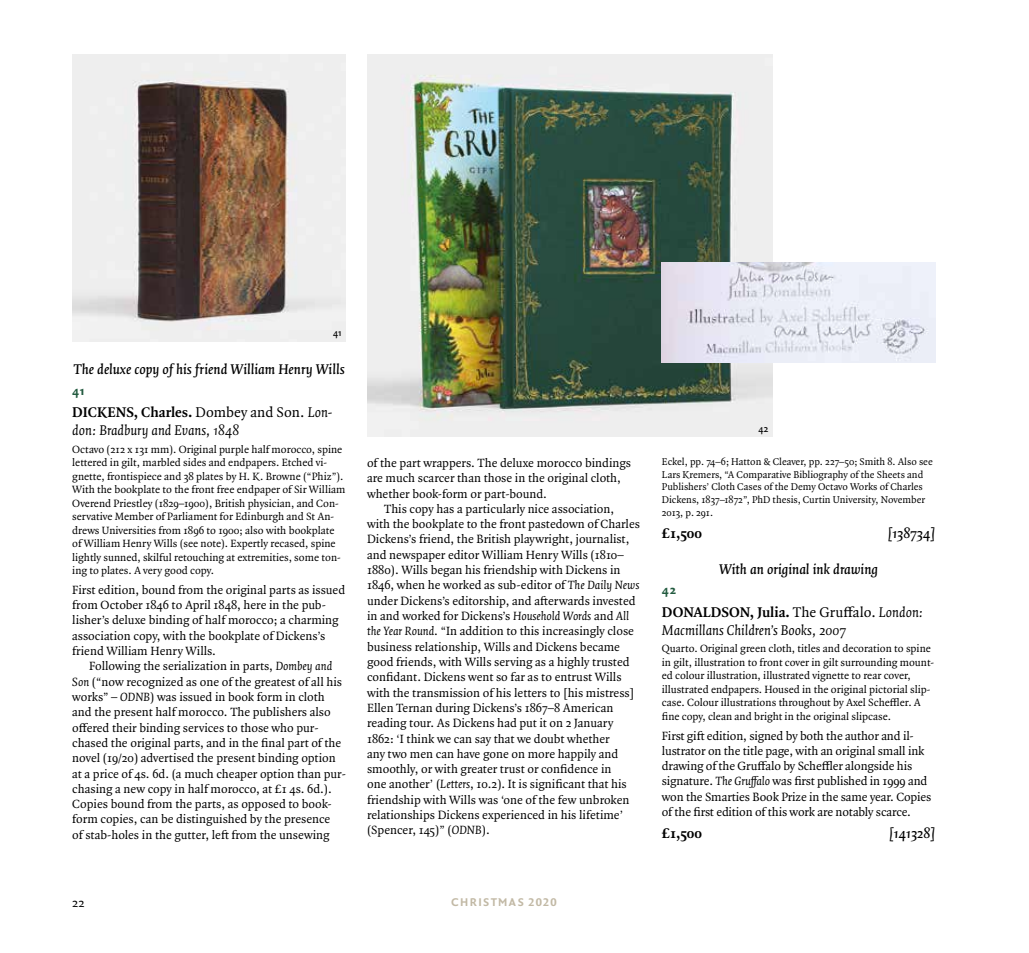
<style>
.page{position:relative;width:1029px;height:953px;background:#fff}
.page>*{position:absolute;margin:0;border:0;box-sizing:border-box;transform-origin:0 0}
.t1{font:italic 15px/18px "Quadraat Pro";color:#000}
.t2{font:italic 600 15px "Quadraat Pro";color:#000}
.t3{font:700 15px "Quadraat Pro";letter-spacing:-.01em;color:#000}
.t4{font:13.5px "Quadraat Sans OT Bld";color:#235b40}
.t5{font:13.5px "Quadraat Pro";color:#000}
.t6{font:12.75px/15.3px "Quadraat Pro";color:#000}
.t7{font:12px "Quadraat Sans OT Bld";letter-spacing:.11em;color:#c2b9a5}
.t8{font:11.25px/13.5px "Quadraat Pro";color:#000}
.t9{font:10.5px/12.6px "Quadraat Pro";color:#000}
.t10{font:10.5px "Quadraat Sans OT";color:#000}
.s1{font-weight:700;font-style:normal}
.s2{font-style:normal}
.s3{font-style:italic}
</style>
<div class="page">
<img style="left:72px;top:54px;width:274px;height:287px">
<img style="left:367px;top:54px;width:406px;height:383px">
<img style="left:662px;top:262px;width:273px;height:101px">
<p class="t10" style="left:333px;top:325px;width:10px">41</p>
<p class="t2" style="left:73px;top:359px;width:273px">The deluxe copy of his friend William Henry Wills</p>
<p class="t4" style="left:72px;top:381px;width:14px">41</p>
<p class="t1" style="left:72px;top:403px;width:262px"><span class="s1">DICKENS, Charles.</span> <span class="s2">Dombey and Son.</span> Lon&shy;don: Bradbury and Evans, 1848</p>
<p class="t8" style="left:72px;top:442px;width:275px">Octavo (212 x 131 mm). Original purple half morocco, spine lettered in gilt, marbled sides and endpapers. Etched vi&shy;gnette, frontispiece and 38 plates by H. K. Browne (“Phiz”).<br>With the bookplate to the front free endpaper of Sir William Overend Priestley (1829–1900), British physician, and Con&shy;servative Member of Parliament for Edinburgh and St An&shy;drews Universities from 1896 to 1900; also with bookplate of William Henry Wills (see note). Expertly recased, spine lightly sunned, skilful retouching at extremities, some ton&shy;ing to plates. A very good copy.</p>
<p class="t6" style="left:72px;top:582px;width:274px">First edition, bound from the original parts as issued from October 1846 to April 1848, here in the pub&shy;lisher’s deluxe binding of half morocco; a charming association copy, with the bookplate of Dickens’s friend William Henry Wills.</p>
<p class="t6" style="left:72px;top:658px;width:275px;text-indent:17px">Following the serialization in parts, <span class="s3">Dombey and Son</span> (“now recognized as one of the greatest of all his works” – <span class="s3">ODNB</span>) was issued in book form in cloth and the present half morocco. The publishers also offered their binding services to those who pur&shy;chased the original parts, and in the final part of the novel (19/20) advertised the present binding option at a price of 4s. 6d. (a much cheaper option than pur&shy;chasing a new copy in half morocco, at £1 4s. 6d.).<br>Copies bound from the parts, as opposed to book&shy;form copies, can be distinguished by the presence<br>of stab-holes in the gutter, left from the unsewing</p>
<p class="t6" style="left:367px;top:455px;width:266px">of the part wrappers. The deluxe morocco bindings are much scarcer than those in the original cloth, whether book-form or part-bound.</p>
<p class="t6" style="left:367px;top:501px;width:274px;text-indent:17px">This copy has a particularly nice association, with the bookplate to the front pastedown of Charles Dickens’s friend, the British playwright, journalist, and newspaper editor William Henry Wills (1810– 1880). Wills began his friendship with Dickens in 1846, when he worked as sub-editor of <span class="s3">The Daily News </span>under Dickens’s editorship, and afterwards invested in and worked for Dickens’s <span class="s3">Household Words</span> and <span class="s3">All the Year Round</span>. “In addition to this increasingly close business relationship, Wills and Dickens became good friends, with Wills serving as a highly trusted confidant. Dickens went so far as to entrust Wills with the transmission of his letters to [his mistress] Ellen Ternan during Dickens’s 1867–8 American reading tour. As Dickens had put it on 2 January 1862: ‘I think we can say that we doubt whether<br>any two men can have gone on more happily and smoothly, or with greater trust or confidence in<br>one another’ (<span class="s3">Letters</span>, 10.2). It is significant that his friendship with Wills was ‘one of the few unbroken relationships Dickens experienced in his lifetime’ (Spencer, 145)” (<span class="s3">ODNB</span>).</p>
<p class="t10" style="left:759px;top:421px;width:11px">42</p>
<p class="t9" style="left:662px;top:455px;width:272px">Eckel, pp. 74–6; Hatton &amp; Cleaver, pp. 227–50; Smith 8. Also see Lars Kremers, “A Comparative Bibliography of the Sheets and Publishers’ Cloth Cases of the Demy Octavo Works of Charles Dickens, 1837–1872”, PhD thesis, Curtin University, November 2013, p. 291.</p>
<p class="t3" style="left:662px;top:523px;width:42px">£1,500</p>
<p class="t2" style="left:888px;top:522px;width:49px">[138734]</p>
<p class="t2" style="left:719px;top:558px;width:161px">With an original ink drawing</p>
<p class="t4" style="left:662px;top:580px;width:16px">42</p>
<p class="t1" style="left:662px;top:602px;width:263px"><span class="s1">DONALDSON, Julia.</span> <span class="s2">The Gruffalo.</span> London:<br>Macmillans Children’s Books, 2007</p>
<p class="t8" style="left:662px;top:642px;width:274px">Quarto. Original green cloth, titles and decoration to spine in gilt, illustration to front cover in gilt surrounding mount&shy;ed colour illustration, illustrated vignette to rear cover, illustrated endpapers. Housed in the original pictorial slip&shy;case. Colour illustrations throughout by Axel Scheffler. A fine copy, clean and bright in the original slipcase.</p>
<p class="t6" style="left:662px;top:727px;width:271px">First gift edition, signed by both the author and il&shy;lustrator on the title page, with an original small ink drawing of the Gruffalo by Scheffler alongside his signature. <span class="s3">The Gruffalo</span> was first published in 1999 and won the Smarties Book Prize in the same year. Copies of the first edition of this work are notably scarce.</p>
<p class="t3" style="left:662px;top:823px;width:42px">£1,500</p>
<p class="t2" style="left:889px;top:823px;width:48px">[141328]</p>
<p class="t5" style="left:72px;top:893px;width:14px">22</p>
<p class="t7" style="left:451px;top:894px;width:107px">CHRISTMAS 2020</p>
</div>
